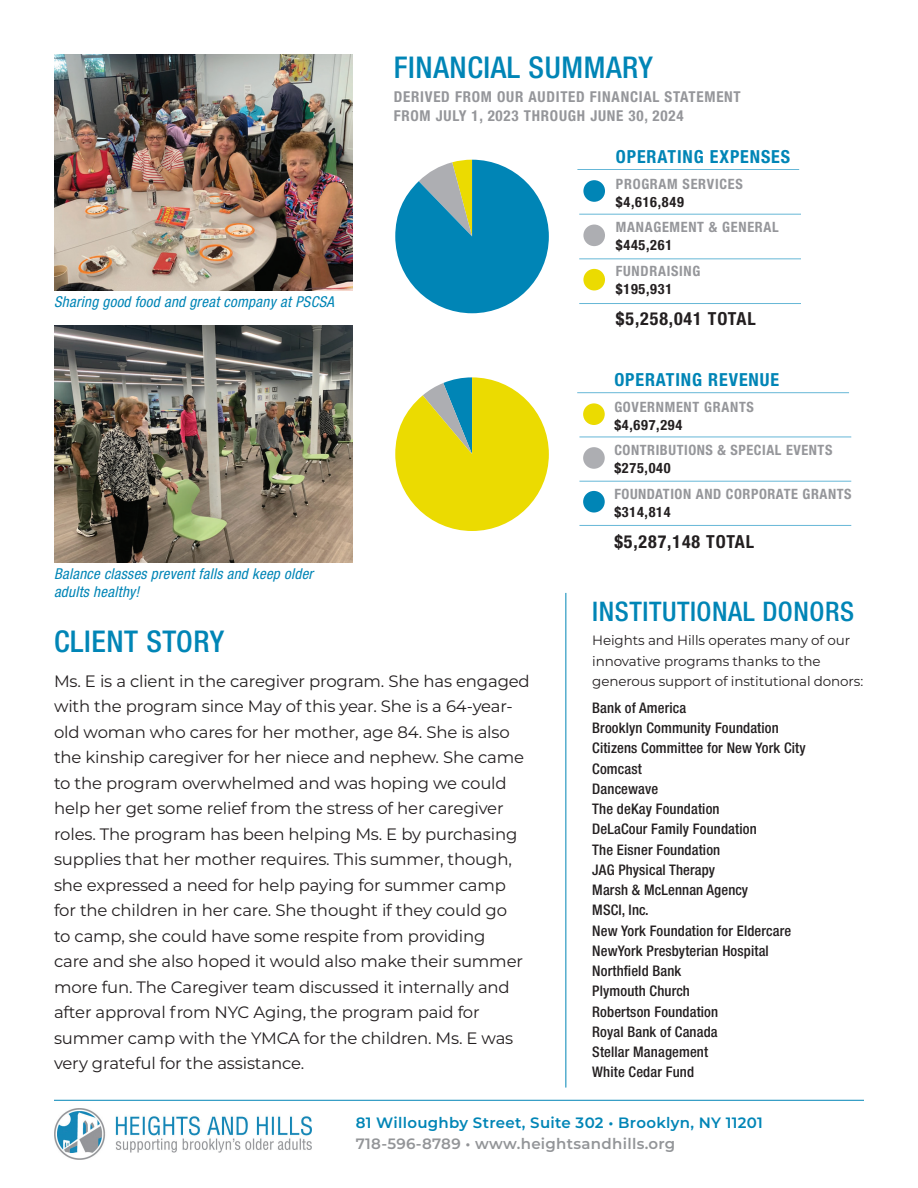
<style>
.page{position:relative;width:918px;height:1188px;background:#fff}
.page>*{position:absolute;margin:0;border:0;box-sizing:border-box;transform-origin:0 0}
.t1{font:500 condensed 30px "Helvetica Neue";letter-spacing:.02em;color:#0085b6}
.t2{font:500 condensed 27px "Helvetica Neue";letter-spacing:.02em;color:#0085b6}
.t3{font:700 condensed 18px "Helvetica Neue";letter-spacing:.05em;color:#0085b6}
.t4{font:700 condensed 18px "Helvetica Neue";letter-spacing:.05em;color:#231f20}
.t5{font:16.5px/25.5px "Montserrat";letter-spacing:-.01em;color:#231f20}
.t6{font:italic condensed 15px/18px "Helvetica Neue";letter-spacing:.02em;color:#0085b6}
.t7{font:700 condensed 15px/19.5px "Helvetica Neue";letter-spacing:.05em;color:#95969a}
.t8{font:600 15px "Montserrat";letter-spacing:.02em;color:#0085b6}
.t9{font:600 15px "Montserrat";letter-spacing:.02em;color:#939598}
.donors{font:500 condensed 14.7px "Helvetica Neue";letter-spacing:.01em;color:#231f20}
.t10{font:700 condensed 14.25px/18px "Helvetica Neue";letter-spacing:.05em;color:#95969a}
.t11{font:13.5px/20.2px "Montserrat";letter-spacing:-.01em;color:#231f20}
.s1{color:#231f20}
</style>
<div class="page">
<div style="left:583px;top:180px;width:22px;height:22px;background:#0085b6;border-radius:50%"></div>
<div style="left:583px;top:225px;width:22px;height:21px;background:#adaeb2;border-radius:50%"></div>
<div style="left:583px;top:269px;width:22px;height:21px;background:#ebdb01;border-radius:50%"></div>
<hr style="left:577px;top:169px;width:222px;height:1px;background:#66b7d7">
<hr style="left:579px;top:214px;width:222px;height:1px;background:#66b7d7">
<hr style="left:579px;top:258px;width:222px;height:1px;background:#66b7d7">
<hr style="left:579px;top:303px;width:222px;height:1px;background:#66b7d7">
<div style="left:583px;top:403px;width:22px;height:22px;background:#ebdb01;border-radius:50%"></div>
<div style="left:583px;top:447px;width:22px;height:22px;background:#adaeb2;border-radius:50%"></div>
<div style="left:583px;top:491px;width:22px;height:22px;background:#0085b6;border-radius:50%"></div>
<hr style="left:577px;top:392px;width:272px;height:1px;background:#66b7d7">
<hr style="left:579px;top:437px;width:272px;height:1px;background:#66b7d7">
<hr style="left:579px;top:481px;width:272px;height:1px;background:#66b7d7">
<hr style="left:579px;top:525px;width:272px;height:1px;background:#66b7d7">
<img style="left:54px;top:1109px;width:257px;height:51px">
<hr style="left:54px;top:1100px;width:810px;height:1px;background:#0085b6">
<img style="left:54px;top:54px;width:298px;height:236px">
<img style="left:54px;top:326px;width:298px;height:236px">
<hr style="left:565px;top:593px;width:1px;height:495px;background:#0085b6">
<svg style="left:395px;top:160px;width:154px;height:153px"></svg>
<svg style="left:395px;top:377px;width:154px;height:154px"></svg>
<p class="t6" style="left:54px;top:293px;width:282px">Sharing good food and great company at PSCSA</p>
<p class="t1" style="left:394px;top:49px;width:261px">FINANCIAL SUMMARY</p>
<p class="t7" style="left:394px;top:86px;width:349px">DERIVED FROM OUR AUDITED FINANCIAL STATEMENT<br>FROM JULY 1, 2023 THROUGH JUNE 30, 2024</p>
<p class="t3" style="left:616px;top:146px;width:176px">OPERATING EXPENSES</p>
<p class="t10" style="left:616px;top:174px;width:128px">PROGRAM SERVICES <span class="s1">$4,616,849</span></p>
<p class="t10" style="left:616px;top:218px;width:164px">MANAGEMENT &amp; GENERAL <span class="s1">$445,261</span></p>
<p class="t10" style="left:616px;top:261px;width:86px">FUNDRAISING <span class="s1">$195,931</span></p>
<p class="t4" style="left:616px;top:308px;width:141px">$5,258,041 TOTAL</p>
<p class="t3" style="left:614px;top:369px;width:166px">OPERATING REVENUE</p>
<p class="t10" style="left:614px;top:398px;width:141px">GOVERNMENT GRANTS <span class="s1">$4,697,294</span></p>
<p class="t10" style="left:614px;top:441px;width:220px">CONTRIBUTIONS &amp; SPECIAL EVENTS <span class="s1">$275,040</span></p>
<p class="t10" style="left:614px;top:485px;width:239px">FOUNDATION AND CORPORATE GRANTS <span class="s1">$314,814</span></p>
<p class="t4" style="left:614px;top:531px;width:141px">$5,287,148 TOTAL</p>
<p class="t6" style="left:54px;top:565px;width:261px">Balance classes prevent falls and keep older adults healthy!</p>
<p class="t1" style="left:54px;top:624px;width:172px">CLIENT STORY</p>
<p class="t5" style="left:54px;top:668px;width:477px">Ms. E is a client in the caregiver program. She has engaged with the program since May of this year. She is a 64-year&shy;old woman who cares for her mother, age 84. She is also the kinship caregiver for her niece and nephew. She came to the program overwhelmed and was hoping we could help her get some relief from the stress of her caregiver roles. The program has been helping Ms. E by purchasing supplies that her mother requires. This summer, though, she expressed a need for help paying for summer camp for the children in her care. She thought if they could go<br>to camp, she could have some respite from providing<br>care and she also hoped it would also make their summer more fun. The Caregiver team discussed it internally and after approval from NYC Aging, the program paid for summer camp with the YMCA for the children. Ms. E was very grateful for the assistance.</p>
<p class="t2" style="left:592px;top:596px;width:263px">INSTITUTIONAL DONORS</p>
<p class="t11" style="left:592px;top:630px;width:272px">Heights and Hills operates many of our innovative programs thanks to the generous support of institutional donors:</p>
<p class="donors" style="left:592px;top:699px;width:96px">Bank of America</p>
<p class="donors" style="left:592px;top:719px;width:188px">Brooklyn Community Foundation</p>
<p class="donors" style="left:592px;top:739px;width:215px">Citizens Committee for New York City</p>
<p class="donors" style="left:592px;top:760px;width:51px">Comcast</p>
<p class="donors" style="left:592px;top:780px;width:67px">Dancewave</p>
<p class="donors" style="left:592px;top:800px;width:129px">The deKay Foundation</p>
<p class="donors" style="left:592px;top:820px;width:166px">DeLaCour Family Foundation</p>
<p class="donors" style="left:592px;top:841px;width:129px">The Eisner Foundation</p>
<p class="donors" style="left:592px;top:861px;width:124px">JAG Physical Therapy</p>
<p class="donors" style="left:592px;top:881px;width:157px">Marsh &amp; McLennan Agency</p>
<p class="donors" style="left:592px;top:901px;width:58px">MSCI, Inc.</p>
<p class="donors" style="left:592px;top:922px;width:200px">New York Foundation for Eldercare</p>
<p class="donors" style="left:592px;top:942px;width:178px">NewYork Presbyterian Hospital</p>
<p class="donors" style="left:592px;top:962px;width:91px">Northfield Bank</p>
<p class="donors" style="left:592px;top:982px;width:99px">Plymouth Church</p>
<p class="donors" style="left:592px;top:1003px;width:127px">Robertson Foundation</p>
<p class="donors" style="left:592px;top:1023px;width:127px">Royal Bank of Canada</p>
<p class="donors" style="left:592px;top:1043px;width:117px">Stellar Management</p>
<p class="donors" style="left:592px;top:1063px;width:103px">White Cedar Fund</p>
<p class="t8" style="left:356px;top:1112px;width:409px">81 Willoughby Street, Suite 302 • Brooklyn, NY 11201</p>
<p class="t9" style="left:356px;top:1133px;width:321px">718-596-8789 • www.heightsandhills.org</p>
</div>
